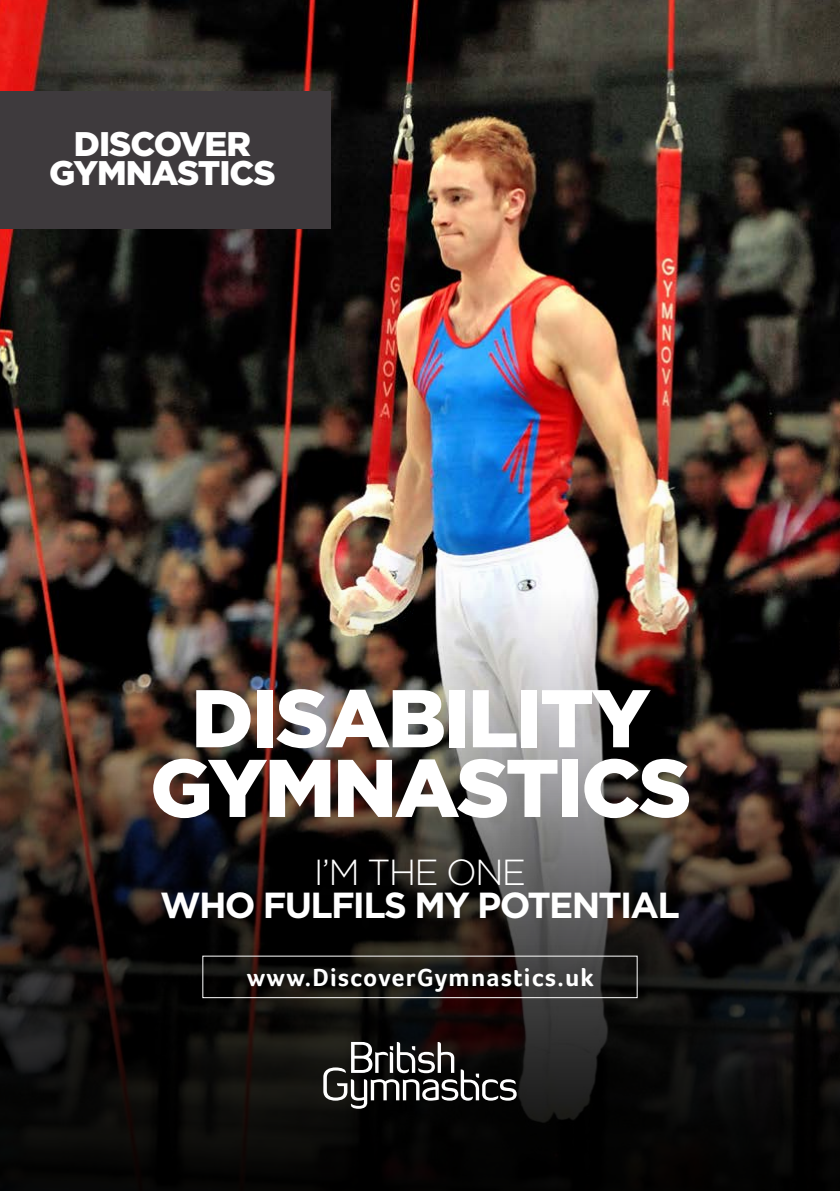
<style>
.page{position:relative;width:840px;height:1191px;background:#fff}
.page>*{position:absolute;margin:0;border:0;box-sizing:border-box;transform-origin:0 0}
.t1{font:900 81.6px/69.6px "Gotham";letter-spacing:-.03em;color:#fff;text-align:center}
.t2{font:700 36.2px "Gotham";letter-spacing:-.05em;color:#fff}
.t3{font:300 36.2px "Gotham";letter-spacing:-.05em;color:#fff}
.t4{font:900 34.2px/29px "Gotham";letter-spacing:-.03em;color:#fff;text-align:center}
.t5{font:700 25.4px "Foco";letter-spacing:.05em;color:#fff}
</style>
<div class="page">
<img style="left:0;top:0;width:839px;height:399px">
<img style="left:0;top:399px;width:839px;height:792px">
<div style="left:188px;top:941px;width:463px;height:71px;background:#000;opacity:.25"></div>
<div style="left:202px;top:955px;width:435px;height:43px;border:1px solid #fff"></div>
<div style="left:0;top:91px;width:330px;height:138px;background:#3e3a3d"></div>
<svg style="left:323px;top:1042px;width:193px;height:66px"></svg>
<h3 class="t4" style="left:49px;top:129px;width:228px">DISCOVER<br>GYMNASTICS</h3>
<h1 class="t1" style="left:150px;top:682px;width:543px">DISABILITY<br>GYMNASTICS</h1>
<h2 class="t3" style="left:313px;top:849px;width:214px">I’M THE ONE</h2>
<h2 class="t2" style="left:160px;top:880px;width:521px">WHO FULFILS MY POTENTIAL</h2>
<p class="t5" style="left:247px;top:962px;width:348px">www.DiscoverGymnastics.uk</p>
</div>
